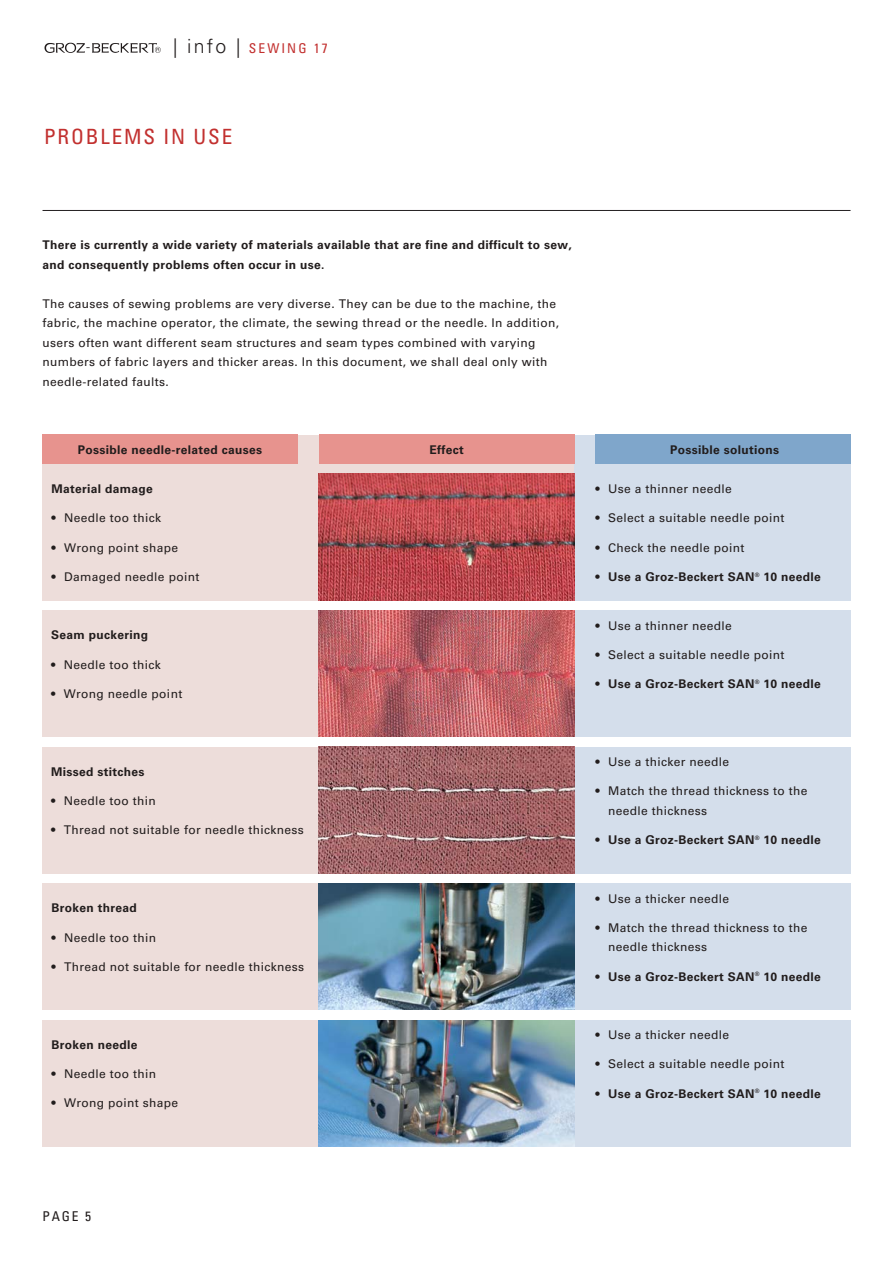
<style>
.page{position:relative;width:893px;height:1263px;background:#fff}
.page>*{position:absolute;margin:0;border:0;box-sizing:border-box;transform-origin:0 0}
.t1{font:condensed 21px "Univers LT Std";letter-spacing:.09em;color:#c2302f}
.t2{font:condensed 13.5px "Univers LT Std";letter-spacing:.155em;color:#c2302f}
.t3{font:condensed 13.5px "Univers LT Std";color:#211c1c}
.t4{font:12px/19.5px "Univers LT Std";letter-spacing:.03em;color:#211c1c}
.t5{font:700 12px/19.5px "Univers LT Std";letter-spacing:.03em;color:#211c1c}
.s1{font-weight:300;font-stretch:normal;font-size:19.5px;color:#211c1c}
</style>
<div class="page">
<div style="left:43px;top:435px;width:807px;height:165px;background:#edddda"></div>
<div style="left:43px;top:610px;width:807px;height:127px;background:#edddda"></div>
<div style="left:43px;top:747px;width:807px;height:126px;background:#edddda"></div>
<div style="left:43px;top:883px;width:807px;height:127px;background:#edddda"></div>
<div style="left:43px;top:1020px;width:807px;height:126px;background:#edddda"></div>
<div style="left:574px;top:435px;width:276px;height:165px;background:#d4deeb"></div>
<div style="left:574px;top:610px;width:276px;height:127px;background:#d4deeb"></div>
<div style="left:574px;top:747px;width:276px;height:126px;background:#d4deeb"></div>
<div style="left:574px;top:883px;width:276px;height:127px;background:#d4deeb"></div>
<div style="left:574px;top:1020px;width:276px;height:126px;background:#d4deeb"></div>
<div style="left:43px;top:435px;width:255px;height:29px;background:#e7938e"></div>
<div style="left:319px;top:435px;width:255px;height:29px;background:#e7938e"></div>
<div style="left:595px;top:435px;width:255px;height:29px;background:#7fa6cb"></div>
<hr style="left:43px;top:210px;width:807px;height:1px;background:#231f20">
<img style="left:319px;top:1021px;width:255px;height:125px">
<img style="left:319px;top:883px;width:255px;height:127px">
<img style="left:319px;top:747px;width:255px;height:126px">
<img style="left:319px;top:610px;width:255px;height:127px">
<img style="left:319px;top:474px;width:255px;height:126px">
<img style="left:44px;top:42px;width:117px;height:11px">
<p class="t2" style="left:173px;top:41px;width:156px"><span class="s1">| info |</span> SEWING 17</p>
<h1 class="t1" style="left:44px;top:125px;width:190px">PROBLEMS IN USE</h1>
<p class="t5" style="left:43px;top:237px;width:531px">There is currently a wide variety of materials available that are fine and difficult to sew, and consequently problems often occur in use.</p>
<p class="t4" style="left:43px;top:295px;width:518px">The causes of sewing problems are very diverse. They can be due to the machine, the fabric, the machine operator, the climate, the sewing thread or the needle. In addition, users often want different seam structures and seam types combined with varying numbers of fabric layers and thicker areas. In this document, we shall deal only with needle-related faults.</p>
<p class="t5" style="left:78px;top:441px;width:186px">Possible needle-related causes</p>
<p class="t5" style="left:429px;top:441px;width:36px">Effect</p>
<p class="t5" style="left:670px;top:441px;width:111px">Possible solutions</p>
<p class="t5" style="left:52px;top:480px;width:103px">Material damage</p>
<p class="t4" style="left:52px;top:510px;width:111px">• Needle too thick</p>
<p class="t4" style="left:52px;top:539px;width:128px">• Wrong point shape</p>
<p class="t4" style="left:52px;top:568px;width:149px">• Damaged needle point</p>
<p class="t5" style="left:51px;top:627px;width:99px">Seam puckering</p>
<p class="t4" style="left:51px;top:656px;width:111px">• Needle too thick</p>
<p class="t4" style="left:51px;top:685px;width:133px">• Wrong needle point</p>
<p class="t5" style="left:51px;top:763px;width:95px">Missed stitches</p>
<p class="t4" style="left:51px;top:792px;width:106px">• Needle too thin</p>
<p class="t4" style="left:51px;top:822px;width:254px">• Thread not suitable for needle thickness</p>
<p class="t5" style="left:52px;top:900px;width:87px">Broken thread</p>
<p class="t4" style="left:52px;top:929px;width:106px">• Needle too thin</p>
<p class="t4" style="left:52px;top:958px;width:254px">• Thread not suitable for needle thickness</p>
<p class="t5" style="left:52px;top:1036px;width:88px">Broken needle</p>
<p class="t4" style="left:52px;top:1065px;width:106px">• Needle too thin</p>
<p class="t4" style="left:52px;top:1095px;width:128px">• Wrong point shape</p>
<p class="t3" style="left:43px;top:1208px;width:50px">PAGE 5</p>
<p class="t4" style="left:595px;top:480px;width:138px">• Use a thinner needle</p>
<p class="t4" style="left:595px;top:510px;width:191px">• Select a suitable needle point</p>
<p class="t4" style="left:595px;top:539px;width:151px">• Check the needle point</p>
<p class="t5" style="left:595px;top:568px;width:227px">• Use a Groz-Beckert SAN<sup>®</sup> 10 needle</p>
<p class="t4" style="left:595px;top:617px;width:138px">• Use a thinner needle</p>
<p class="t4" style="left:595px;top:646px;width:191px">• Select a suitable needle point</p>
<p class="t5" style="left:595px;top:675px;width:227px">• Use a Groz-Beckert SAN<sup>®</sup> 10 needle</p>
<p class="t4" style="left:595px;top:753px;width:135px">• Use a thicker needle</p>
<p class="t4" style="left:608px;top:783px;width:201px;text-indent:-13px">• Match the thread thickness to the needle thickness</p>
<p class="t5" style="left:595px;top:831px;width:227px">• Use a Groz-Beckert SAN<sup>®</sup> 10 needle</p>
<p class="t4" style="left:595px;top:890px;width:135px">• Use a thicker needle</p>
<p class="t4" style="left:608px;top:919px;width:201px;text-indent:-13px">• Match the thread thickness to the needle thickness</p>
<p class="t5" style="left:595px;top:968px;width:227px">• Use a Groz-Beckert SAN<sup>®</sup> 10 needle</p>
<p class="t4" style="left:595px;top:1026px;width:135px">• Use a thicker needle</p>
<p class="t4" style="left:595px;top:1056px;width:191px">• Select a suitable needle point</p>
<p class="t5" style="left:595px;top:1085px;width:227px">• Use a Groz-Beckert SAN<sup>®</sup> 10 needle</p>
</div>
